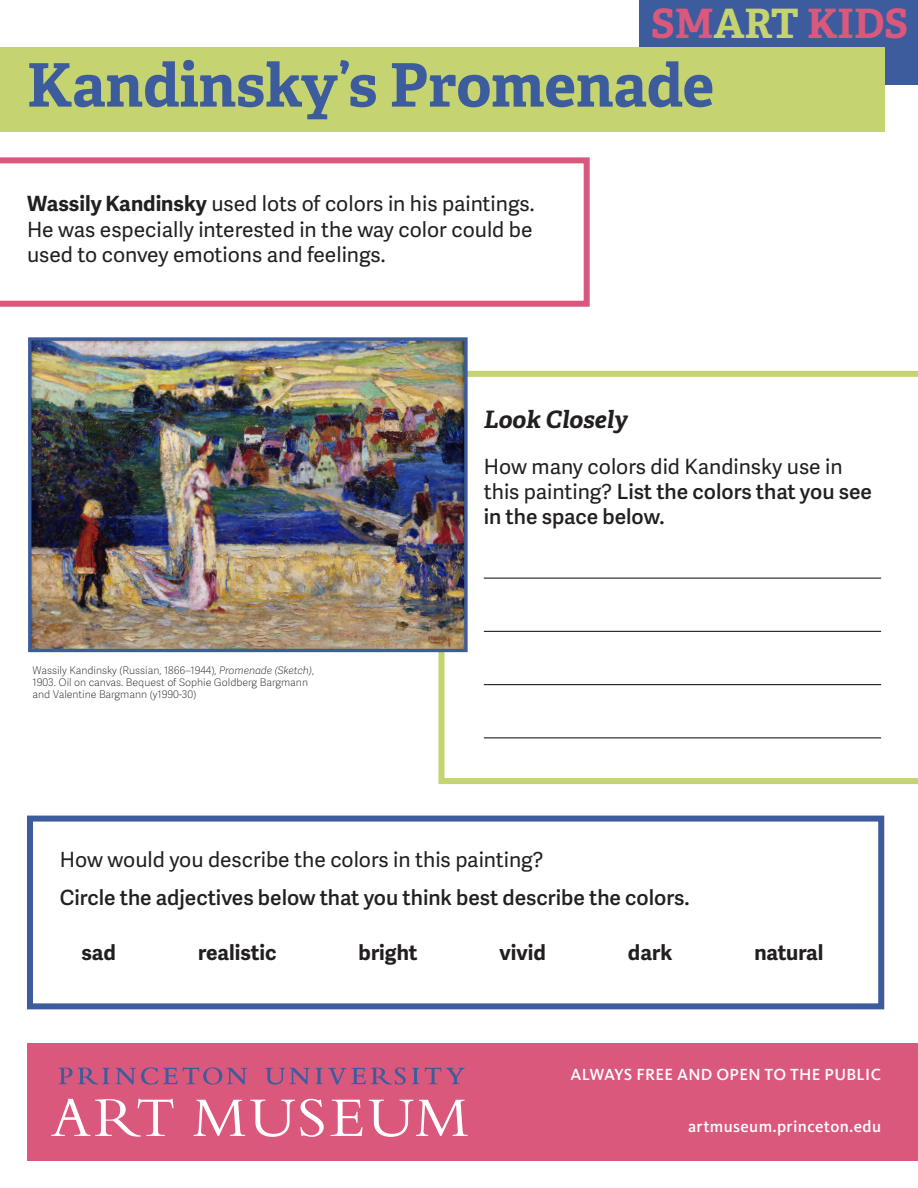
<style>
.page{position:relative;width:918px;height:1188px;background:#fff}
.page>*{position:absolute;margin:0;border:0;box-sizing:border-box;transform-origin:0 0}
.t1{font:700 60px "Adelle Basic";color:#3d5c9d}
.image_caption{font:700 40.5px "Adelle Basic";color:#db587d}
.t2{font:italic 700 24px "Adelle Basic";color:#231f20}
.t3{font:21px/25.2px "Adelle Sans";color:#231f20}
.t4{font:600 21px "Adelle Sans";color:#231f20}
.t5{font:700 21px "Adelle Sans";color:#231f20}
.t6{font:500 16.65px "Kievit Pro";letter-spacing:.02em;color:#fff}
.image_caption-2{font:100 10.5px/12px "Adelle Sans";color:#231f20}
.s1{color:#c6d371}
.s2{font-weight:700}
.s3{font-style:italic}
.s4{font-weight:600}
</style>
<div class="page">
<svg style="left:27px;top:815px;width:858px;height:195px"></svg>
<div style="left:27px;top:1044px;width:891px;height:117px;background:#db587d"></div>
<svg style="left:59px;top:1068px;width:51px;height:17px"></svg>
<svg style="left:116px;top:1067px;width:131px;height:18px"></svg>
<svg style="left:265px;top:1067px;width:141px;height:18px"></svg>
<svg style="left:412px;top:1068px;width:7px;height:16px"></svg>
<svg style="left:425px;top:1067px;width:40px;height:17px"></svg>
<svg style="left:51px;top:1099px;width:123px;height:38px"></svg>
<svg style="left:194px;top:1099px;width:130px;height:38px"></svg>
<svg style="left:331px;top:1100px;width:32px;height:36px"></svg>
<svg style="left:369px;top:1100px;width:99px;height:37px"></svg>
<div style="left:639px;top:0;width:279px;height:85px;background:#3d5c9d"></div>
<div style="left:0;top:47px;width:885px;height:85px;background:#c6d371"></div>
<svg style="left:0;top:157px;width:590px;height:150px"></svg>
<svg style="left:438px;top:371px;width:480px;height:413px"></svg>
<hr style="left:484px;top:578px;width:397px;height:1px;background:#231f20">
<hr style="left:484px;top:631px;width:397px;height:1px;background:#231f20">
<hr style="left:484px;top:684px;width:397px;height:1px;background:#231f20">
<hr style="left:484px;top:737px;width:397px;height:1px;background:#231f20">
<img style="left:32px;top:341px;width:432px;height:307px">
<div style="left:28px;top:337px;width:440px;height:315px;border:3px solid #3d5c9d"></div>
<p class="image_caption" style="left:651px;top:-2px;width:259px">SM<span class="s1">ART</span> KIDS</p>
<p class="t1" style="left:27px;top:47px;width:689px">Kandinsky’s Promenade</p>
<p class="t3" style="left:27px;top:191px;width:509px;text-align:justify"><span class="s2">Wassily Kandinsky</span> used lots of colors in his paintings.<br>He was especially interested in the way color could be used to convey emotions and feelings.</p>
<p class="image_caption-2" style="left:33px;top:664px;width:283px">Wassily Kandinsky (Russian, 1866–1944), <span class="s3">Promenade (Sketch)</span>,<br>1903. Oil on canvas. Bequest of Sophie Goldberg Bargmann and Valentine Bargmann (y1990-30)</p>
<p class="t2" style="left:484px;top:405px;width:146px">Look Closely</p>
<p class="t3" style="left:484px;top:453px;width:390px">How many colors did Kandinsky use in this painting? <span class="s4">List the colors that you see in the space below.</span></p>
<p class="t3" style="left:60px;top:846px;width:485px">How would you describe the colors in this painting?</p>
<p class="t4" style="left:60px;top:883px;width:631px">Circle the adjectives below that you think best describe the colors.</p>
<p class="t5" style="left:82px;top:937px;width:36px">sad</p>
<p class="t5" style="left:198px;top:937px;width:80px">realistic</p>
<p class="t5" style="left:359px;top:937px;width:60px">bright</p>
<p class="t5" style="left:500px;top:937px;width:48px">vivid</p>
<p class="t5" style="left:628px;top:937px;width:46px">dark</p>
<p class="t5" style="left:754px;top:937px;width:71px">natural</p>
<p class="t6" style="left:570px;top:1065px;width:312px">ALWAYS FREE AND OPEN TO THE PUBLIC</p>
<p class="t6" style="left:688px;top:1117px;width:195px">artmuseum.princeton.edu</p>
</div>
